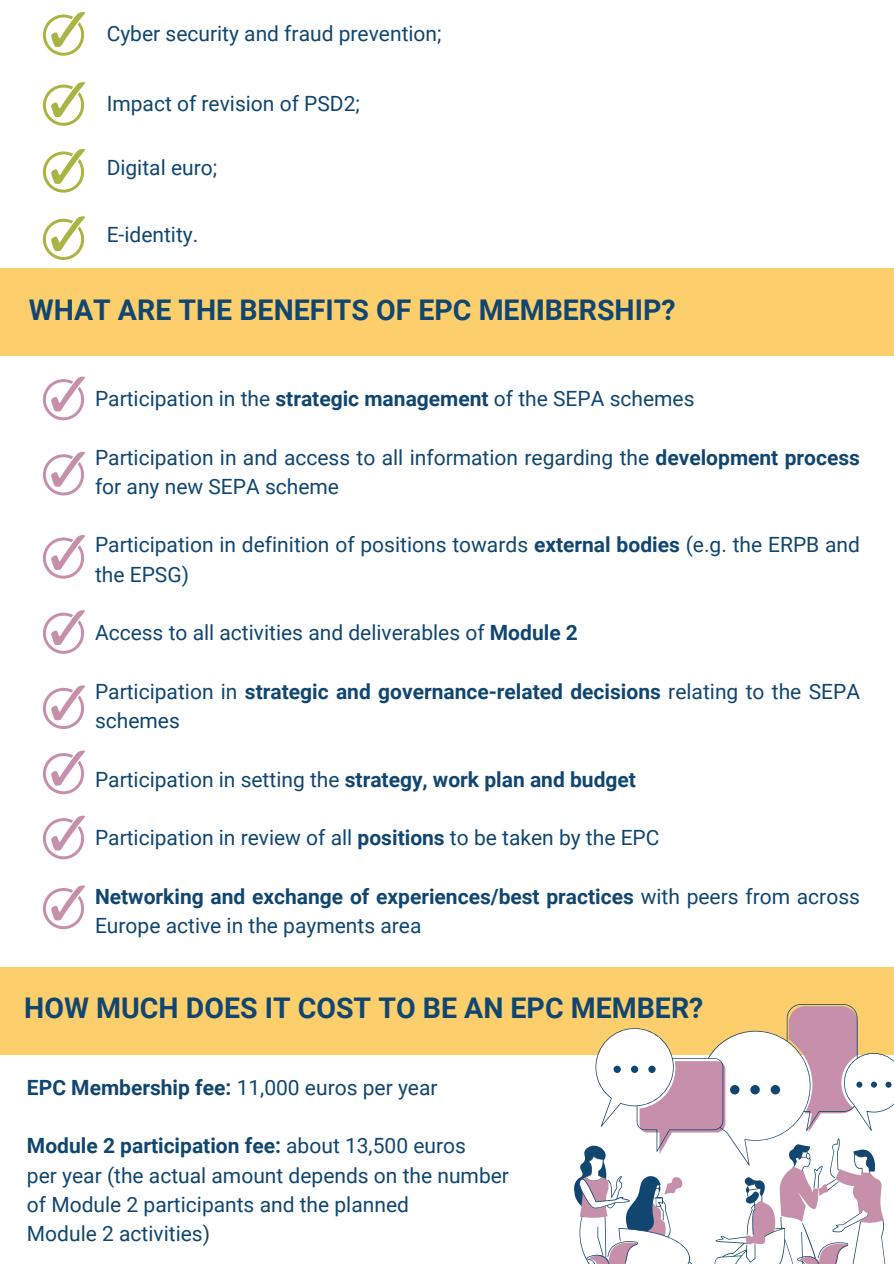
<style>
.page{position:relative;width:894px;height:1264px;background:#fff}
.page>*{position:absolute;margin:0;border:0;box-sizing:border-box;transform-origin:0 0}
.t1{font:700 28.5px "Roboto";color:#104670}
.t2{font:21px/29.2px "Roboto";color:#104670}
.t3{font:700 21px/29.2px "Roboto";color:#104670}
.s1{font-weight:700}
.s2{font-weight:400}
</style>
<div class="page">
<svg style="left:43px;top:82px;width:42px;height:44px"></svg>
<svg style="left:43px;top:149px;width:42px;height:44px"></svg>
<div style="left:0;top:268px;width:893px;height:87px;background:#fdcf6c"></div>
<div style="left:0;top:966px;width:893px;height:88px;background:#fdcf6c"></div>
<svg style="left:574px;top:1004px;width:319px;height:103px"></svg>
<svg style="left:574px;top:1065px;width:317px;height:198px"></svg>
<svg style="left:43px;top:376px;width:42px;height:44px"></svg>
<svg style="left:43px;top:452px;width:42px;height:43px"></svg>
<svg style="left:43px;top:535px;width:42px;height:43px"></svg>
<svg style="left:43px;top:610px;width:42px;height:44px"></svg>
<svg style="left:43px;top:685px;width:42px;height:44px"></svg>
<svg style="left:43px;top:750px;width:42px;height:44px"></svg>
<svg style="left:43px;top:815px;width:42px;height:44px"></svg>
<svg style="left:43px;top:885px;width:42px;height:44px"></svg>
<svg style="left:43px;top:12px;width:42px;height:44px"></svg>
<svg style="left:43px;top:216px;width:42px;height:44px"></svg>
<p class="t2" style="left:107px;top:19px;width:336px">Cyber security and fraud prevention;</p>
<h1 class="t2" style="left:107px;top:89px;width:255px">Impact of revision of PSD2;</h1>
<p class="t2" style="left:107px;top:153px;width:112px">Digital euro;</p>
<p class="t2" style="left:107px;top:220px;width:93px">E-identity.</p>
<p class="t1" style="left:29px;top:293px;width:648px">WHAT ARE THE BENEFITS OF EPC MEMBERSHIP?</p>
<p class="t2" style="left:95px;top:384px;width:601px">Participation in the <span class="s1">strategic management</span> of the SEPA schemes</p>
<p class="t2" style="left:95px;top:443px;width:766px">Participation in and access to all information regarding the <span class="s1">development process </span>for any new SEPA scheme</p>
<p class="t2" style="left:95px;top:530px;width:766px">Participation in definition of positions towards <span class="s1">external bodies</span> (e.g. the ERPB and the EPSG)</p>
<p class="t2" style="left:95px;top:618px;width:484px">Access to all activities and deliverables of <span class="s1">Module 2</span></p>
<p class="t2" style="left:95px;top:677px;width:766px">Participation in <span class="s1">strategic and governance-related decisions</span> relating to the SEPA schemes</p>
<p class="t3" style="left:95px;top:764px;width:542px"><span class="s2">Participation in setting the</span> strategy, work plan and budget</p>
<p class="t2" style="left:95px;top:823px;width:566px">Participation in review of all <span class="s1">positions</span> to be taken by the EPC</p>
<p class="t3" style="left:95px;top:881px;width:766px">Networking and exchange of experiences/best practices <span class="s2">with peers from across<br>Europe active in the payments area</span></p>
<p class="t1" style="left:24px;top:991px;width:680px">HOW MUCH DOES IT COST TO BE AN EPC MEMBER?</p>
<p class="t2" style="left:27px;top:1072px;width:412px"><span class="s1">EPC Membership fee:</span> 11,000 euros per year</p>
<p class="t3" style="left:27px;top:1131px;width:440px">Module 2 participation fee: <span class="s2">about 13,500 euros</span></p>
<p class="t2" style="left:27px;top:1160px;width:483px">per year (the actual amount depends on the number</p>
<p class="t2" style="left:27px;top:1189px;width:383px">of Module 2 participants and the planned</p>
<p class="t2" style="left:27px;top:1219px;width:184px">Module 2 activities)</p>
</div>
